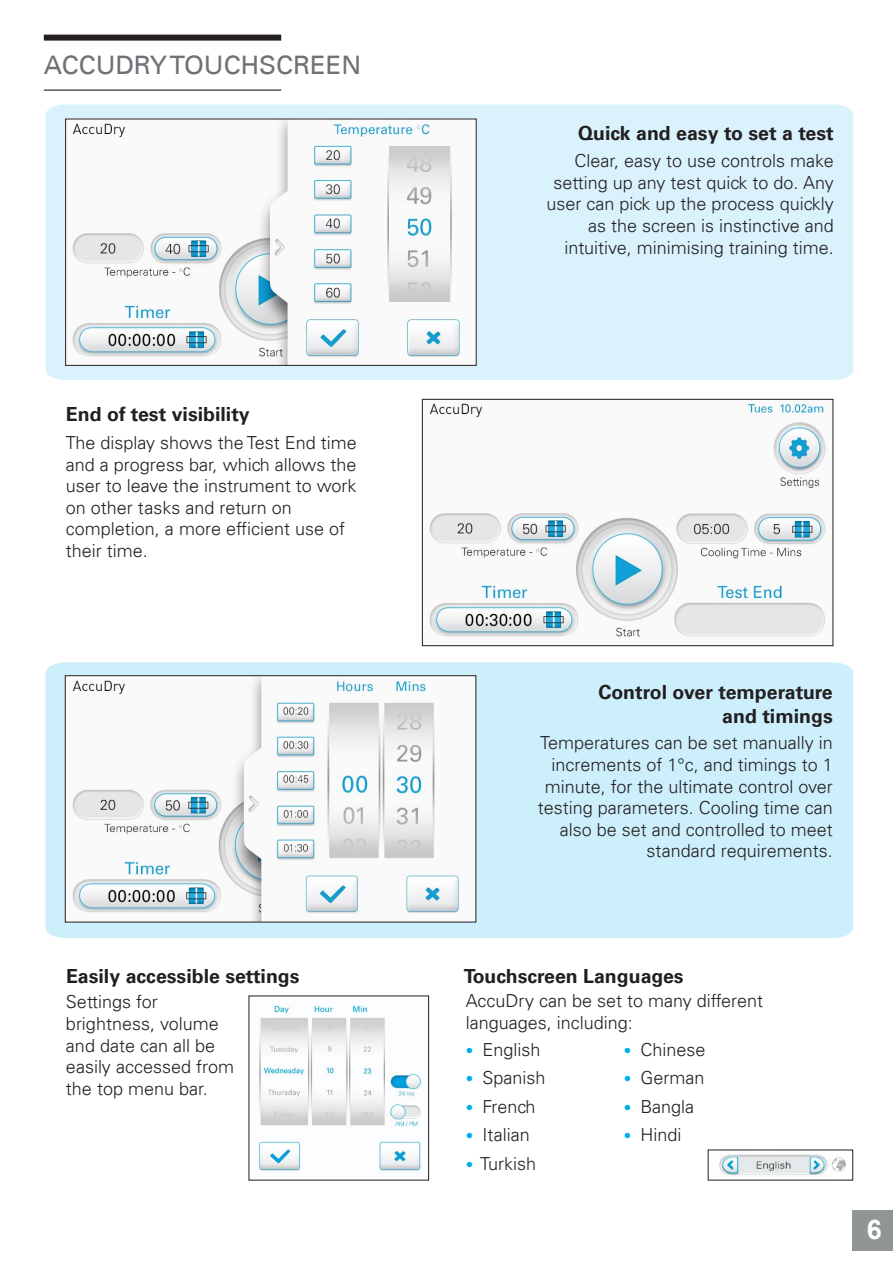
<style>
.page{position:relative;width:893px;height:1263px;background:#fff}
.page>*{position:absolute;margin:0;border:0;box-sizing:border-box;transform-origin:0 0}
.t1{font:700 27px "Arial";color:#fff}
.t2{font:25.5px "Univers LT";color:#717076}
.t3{font:700 19.5px/23.4px "Univers LT";color:#231f20;text-align:right}
.t4{font:300 18px/21.6px "Univers LT";color:#231f20}
.s1{font-size:15px;color:#00aeef}
</style>
<div class="page">
<div style="left:46px;top:662px;width:807px;height:276px;background:#cdeffb"></div>
<img style="left:67px;top:677px;width:407px;height:243px">
<img style="left:429px;top:401px;width:397px;height:236px">
<div style="left:46px;top:104px;width:807px;height:276px;background:#d9f2fc"></div>
<img style="left:65px;top:118px;width:411px;height:246px">
<div style="left:44px;top:35px;width:237px;height:6px;background:#231f20"></div>
<hr style="left:44px;top:90px;width:237px;height:1px;background:#231f20">
<img style="left:257px;top:1005px;width:165px;height:167px">
<img style="left:719px;top:1154px;width:127px;height:21px">
<div style="left:852px;top:1211px;width:41px;height:40px;background:#909596"></div>
<div style="left:422px;top:399px;width:411px;height:247px;border:1px solid #231f20"></div>
<div style="left:65px;top:119px;width:411px;height:247px;border:1px solid #231f20"></div>
<div style="left:65px;top:675px;width:411px;height:247px;border:1px solid #231f20"></div>
<h2 class="t2" style="left:44px;top:49px;width:319px">ACCUDRY TOUCHSCREEN</h2>
<p class="t3" style="left:66px;top:403px;width:185px">End of test visibility</p>
<p class="t4" style="left:66px;top:432px;width:292px">The display shows the Test End time and a progress bar, which allows the user to leave the instrument to work on other tasks and return on completion, a more efficient use of their time.</p>
<p class="t3" style="left:66px;top:964px;width:235px">Easily accessible settings</p>
<p class="t4" style="left:66px;top:991px;width:170px">Settings for brightness, volume and date can all be easily accessed from the top menu bar.</p>
<p class="t3" style="left:578px;top:121px;width:257px">Quick and easy to set a test</p>
<p class="t4" style="left:546px;top:150px;width:289px;text-align:right">Clear, easy to use controls make setting up any test quick to do. Any user can pick up the process quickly as the screen is instinctive and intuitive, minimising training time.</p>
<p class="t3" style="left:598px;top:681px;width:236px">Control over temperature and timings</p>
<p class="t4" style="left:538px;top:732px;width:297px;text-align:right">Temperatures can be set manually in increments of 1°c, and timings to 1 minute, for the ultimate control over testing parameters. Cooling time can also be set and controlled to meet standard requirements.</p>
<p class="t3" style="left:464px;top:964px;width:221px">Touchscreen Languages</p>
<p class="t4" style="left:466px;top:990px;width:299px">AccuDry can be set to many different languages, including:</p>
<p class="t4" style="left:466px;top:1039px;width:76px"><span class="s1">•</span> English</p>
<p class="t4" style="left:624px;top:1039px;width:83px"><span class="s1">•</span> Chinese</p>
<p class="t4" style="left:466px;top:1067px;width:81px"><span class="s1">•</span> Spanish</p>
<p class="t4" style="left:624px;top:1067px;width:82px"><span class="s1">•</span> German</p>
<p class="t4" style="left:466px;top:1096px;width:71px"><span class="s1">•</span> French</p>
<p class="t4" style="left:624px;top:1096px;width:72px"><span class="s1">•</span> Bangla</p>
<p class="t4" style="left:466px;top:1124px;width:66px"><span class="s1">•</span> Italian</p>
<p class="t4" style="left:624px;top:1124px;width:59px"><span class="s1">•</span> Hindi</p>
<p class="t4" style="left:466px;top:1152px;width:72px"><span class="s1">•</span> Turkish</p>
<h1 class="t1" style="left:866px;top:1212px;width:18px">326</h1>
</div>
